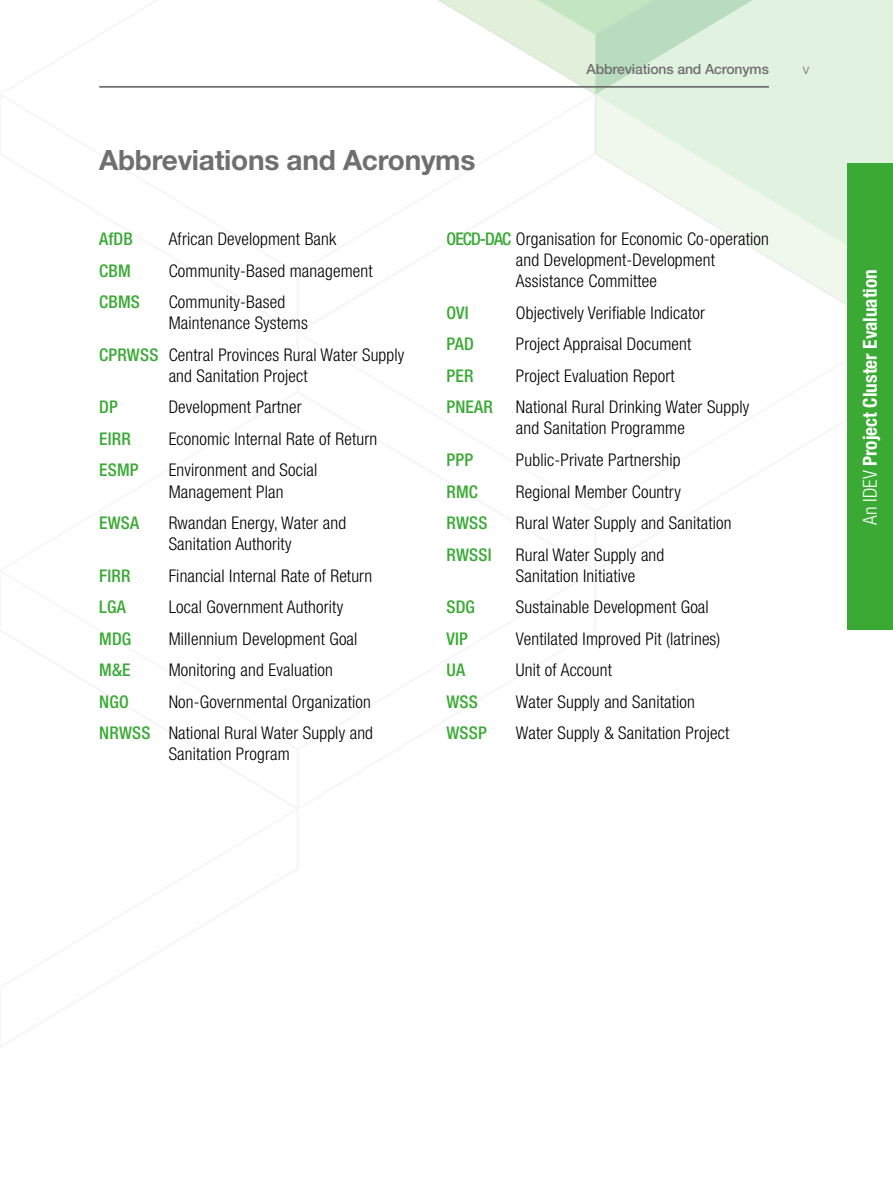
<style>
.page{position:relative;width:893px;height:1191px;background:#fff}
.page>*{position:absolute;margin:0;border:0;box-sizing:border-box;transform-origin:0 0}
.t1{font:700 28px "Helvetica Neue LT Std";letter-spacing:-.01em;color:#706f6f}
.t2{font:700 condensed 19.25px "Helvetica Neue LT Std";color:#fff}
.t3{font:300 condensed 17.5px/21px "Helvetica Neue LT Std";letter-spacing:.01em;color:#000}
.t4{font:500 condensed 17.5px "Helvetica Neue LT Std";letter-spacing:.01em;color:#3aaa35}
.t5{font:500 14px "Helvetica Neue LT Std";letter-spacing:-.01em;color:#706f6f}
.t6{font:300 14px "Helvetica Neue LT Std";color:#706f6f}
.s1{font-weight:500;color:#3aaa35}
.s2{font-weight:300}
</style>
<div class="page">
<svg style="left:438px;top:0;width:455px;height:305px"></svg>
<hr style="left:99px;top:86px;width:670px;height:2px;background:#706f6f">
<div style="left:847px;top:164px;width:46px;height:466px;background:#3aaa35"></div>
<h1 class="t1" style="left:99px;top:143px;width:378px">Abbreviations and Acronyms</h1>
<p class="t5" style="left:586px;top:61px;width:184px">Abbreviations and Acronyms</p>
<p class="t6" style="left:803px;top:61px;width:8px">v</p>
<p class="t4" style="left:99px;top:229px;width:35px">AfDB</p>
<p class="t3" style="left:169px;top:228px;width:169px">African Development Bank</p>
<p class="t4" style="left:99px;top:260px;width:33px">CBM</p>
<p class="t3" style="left:169px;top:260px;width:205px">Community-Based management</p>
<p class="t4" style="left:99px;top:292px;width:42px">CBMS</p>
<p class="t3" style="left:169px;top:291px;width:141px">Community-Based<br>Maintenance Systems</p>
<p class="t3" style="left:169px;top:344px;width:237px;text-indent:-69px"><span class="s1">CPRWSS</span> Central Provinces Rural Water Supply and Sanitation Project</p>
<p class="t4" style="left:99px;top:397px;width:20px">DP</p>
<p class="t3" style="left:169px;top:396px;width:135px">Development Partner</p>
<p class="t4" style="left:99px;top:428px;width:33px">EIRR</p>
<p class="t3" style="left:169px;top:428px;width:210px">Economic Internal Rate of Return</p>
<p class="t4" style="left:99px;top:460px;width:41px">ESMP</p>
<p class="t3" style="left:169px;top:459px;width:150px">Environment and Social<br>Management Plan</p>
<p class="t4" style="left:99px;top:512px;width:42px">EWSA</p>
<p class="t3" style="left:169px;top:512px;width:179px">Rwandan Energy, Water and<br>Sanitation Authority</p>
<p class="t4" style="left:99px;top:565px;width:33px">FIRR</p>
<p class="t3" style="left:169px;top:564px;width:205px">Financial Internal Rate of Return</p>
<p class="t4" style="left:99px;top:596px;width:28px">LGA</p>
<p class="t3" style="left:169px;top:596px;width:176px">Local Government Authority</p>
<p class="t4" style="left:99px;top:628px;width:34px">MDG</p>
<p class="t3" style="left:169px;top:627px;width:190px">Millennium Development Goal</p>
<p class="t4" style="left:99px;top:659px;width:33px">M&amp;E</p>
<p class="t3" style="left:169px;top:659px;width:166px">Monitoring and Evaluation</p>
<p class="t4" style="left:99px;top:691px;width:31px">NGO</p>
<p class="t3" style="left:99px;top:685px;width:275px;line-height:31.5px;text-align:right">Non-Governmental Organization<br><span class="s1">NRWSS</span> National Rural Water Supply and</p>
<p class="t3" style="left:169px;top:743px;width:123px">Sanitation Program</p>
<p class="t3" style="left:516px;top:228px;width:254px;text-indent:-69px"><span class="s1">OECD-DAC</span> Organisation for Economic Co-operation and Development-Development<br>Assistance Committee</p>
<p class="t4" style="left:446px;top:302px;width:24px">OVI</p>
<p class="t3" style="left:516px;top:302px;width:191px">Objectively Verifiable Indicator</p>
<p class="t4" style="left:446px;top:334px;width:29px">PAD</p>
<p class="t3" style="left:516px;top:333px;width:177px">Project Appraisal Document</p>
<p class="t4" style="left:446px;top:365px;width:28px">PER</p>
<p class="t3" style="left:516px;top:365px;width:160px">Project Evaluation Report</p>
<p class="t4" style="left:446px;top:397px;width:48px">PNEAR</p>
<p class="t3" style="left:516px;top:396px;width:235px">National Rural Drinking Water Supply and Sanitation Programme</p>
<p class="t4" style="left:446px;top:449px;width:28px">PPP</p>
<p class="t3" style="left:516px;top:449px;width:166px">Public-Private Partnership</p>
<p class="t4" style="left:446px;top:481px;width:33px">RMC</p>
<p class="t3" style="left:516px;top:480px;width:166px">Regional Member Country</p>
<p class="t4" style="left:446px;top:512px;width:43px">RWSS</p>
<p class="t3" style="left:516px;top:512px;width:217px">Rural Water Supply and Sanitation</p>
<p class="t4" style="left:446px;top:544px;width:47px">RWSSI</p>
<p class="t3" style="left:516px;top:543px;width:150px">Rural Water Supply and<br>Sanitation Initiative</p>
<p class="t4" style="left:446px;top:596px;width:30px">SDG</p>
<p class="t3" style="left:516px;top:596px;width:194px">Sustainable Development Goal</p>
<p class="t4" style="left:446px;top:628px;width:23px">VIP</p>
<p class="t3" style="left:516px;top:627px;width:206px">Ventilated Improved Pit (latrines)</p>
<p class="t4" style="left:446px;top:659px;width:20px">UA</p>
<p class="t3" style="left:516px;top:659px;width:98px">Unit of Account</p>
<p class="t4" style="left:446px;top:691px;width:33px">WSS</p>
<p class="t3" style="left:516px;top:690px;width:181px">Water Supply and Sanitation</p>
<p class="t4" style="left:446px;top:722px;width:42px">WSSP</p>
<p class="t3" style="left:516px;top:722px;width:215px">Water Supply &amp; Sanitation Project</p>
<p class="t2" style="left:858px;top:525px;width:257px;rotate:-90deg"><span class="s2">An IDEV</span> Project Cluster Evaluation</p>
</div>
